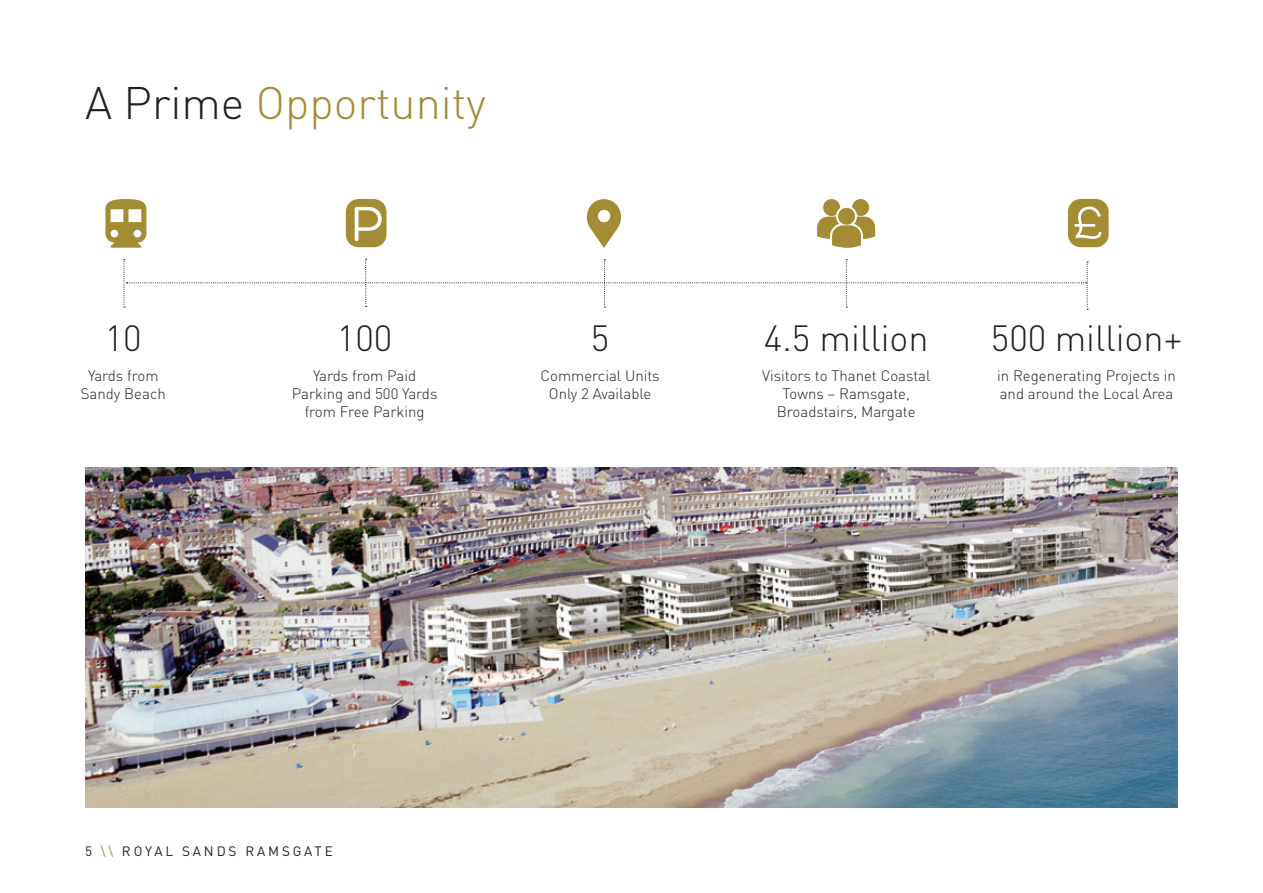
<style>
.page{position:relative;width:1263px;height:893px;background:#fff}
.page>*{position:absolute;margin:0;border:0;box-sizing:border-box;transform-origin:0 0}
.t1{font:300 45px "DIN Pro";color:#a38c33}
.t2{font:300 36px "DIN Pro";color:#231f20}
.t3{font:300 15px/18px "DIN Pro";color:#231f20;text-align:center}
.t4{font:13.5px "DIN Pro";letter-spacing:.21em;color:#231f20}
.s1{color:#231f20}
.s2{color:#a38c33}
</style>
<div class="page">
<svg style="left:105px;top:199px;width:41px;height:49px"></svg>
<svg style="left:817px;top:199px;width:58px;height:49px"></svg>
<svg style="left:586px;top:199px;width:35px;height:49px"></svg>
<div style="left:346px;top:199px;width:40px;height:48px;background:#a38c33;border-radius:13px"></div>
<svg style="left:355px;top:207px;width:27px;height:35px"></svg>
<svg style="left:123px;top:259px;width:965px;height:51px"></svg>
<div style="left:1068px;top:199px;width:40px;height:48px;background:#a38c33;border-radius:13px"></div>
<svg style="left:1074px;top:206px;width:28px;height:33px"></svg>
<img style="left:85px;top:468px;width:1093px;height:340px">
<h1 class="t1" style="left:85px;top:73px;width:402px"><span class="s1">A Prime</span> Opportunity</h1>
<h2 class="t2" style="left:105px;top:313px;width:39px">10</h2>
<p class="t3" style="left:81px;top:366px;width:86px">Yards from<br>Sandy Beach</p>
<h2 class="t2" style="left:337px;top:313px;width:57px">100</h2>
<p class="t3" style="left:292px;top:366px;width:147px">Yards from Paid<br>Parking and 500 Yards from Free Parking</p>
<h2 class="t2" style="left:591px;top:313px;width:20px">5</h2>
<p class="t3" style="left:540px;top:366px;width:121px">Commercial Units<br>Only 2 Available</p>
<h2 class="t2" style="left:764px;top:313px;width:166px">4.5 million</h2>
<p class="t3" style="left:762px;top:366px;width:170px">Visitors to Thanet Coastal<br>Towns – Ramsgate,<br>Broadstairs, Margate</p>
<h2 class="t2" style="left:991px;top:313px;width:193px">500 million+</h2>
<p class="t3" style="left:997px;top:366px;width:180px;text-align:left">in Regenerating Projects in and around the Local Area</p>
<p class="t4" style="left:85px;top:841px;width:249px">5 <span class="s2">\\</span> ROYAL SANDS RAMSGATE</p>
</div>
